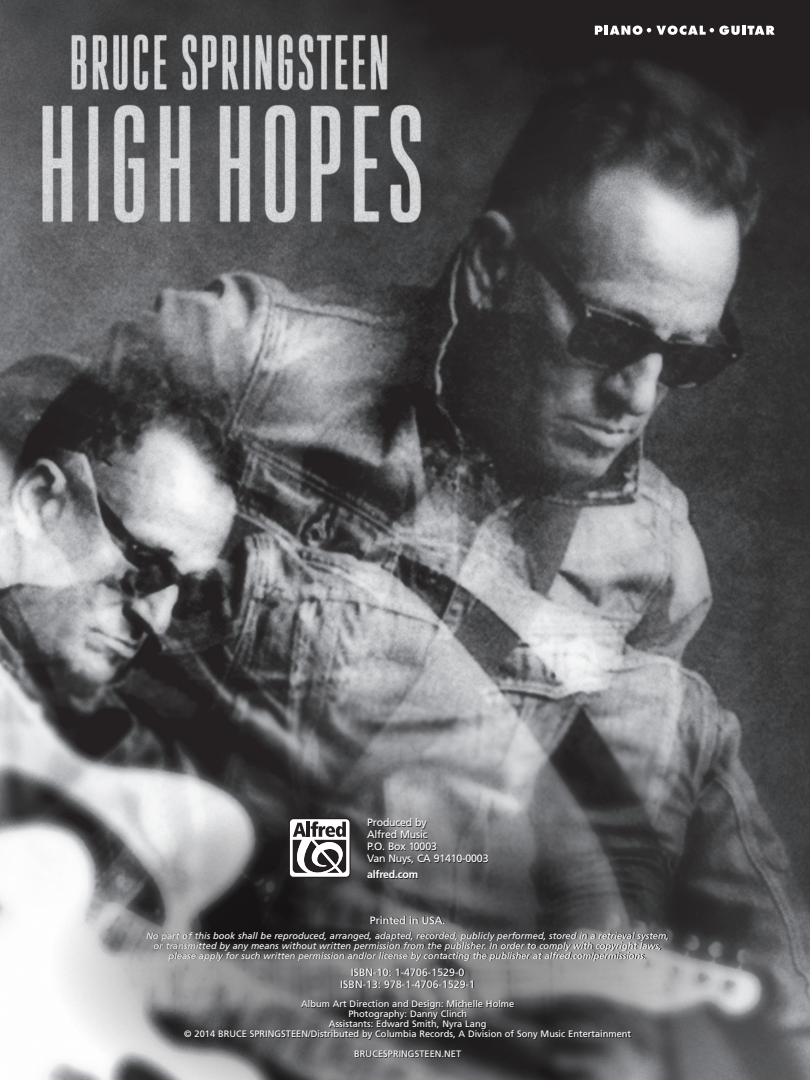
<style>
.page{position:relative;width:810px;height:1080px;background:#fff}
.page>*{position:absolute;margin:0;border:0;box-sizing:border-box;transform-origin:0 0}
.t1{font:10.62px/12px "Frutiger";color:#fff;text-align:center}
.t2{font:10.62px/12px "Frutiger";letter-spacing:-.02em;color:#fff}
.t3{font:700 10.62px "Frutiger";letter-spacing:-.02em;color:#fff}
.t4{font:italic 9.25px/10px "Frutiger";color:#fff;text-align:center}
.t5{font:9.25px/10px "Frutiger";color:#fff;text-align:center}
</style>
<div class="page">
<img style="left:0;top:0;width:810px;height:1080px">
<img style="left:23px;top:25px;width:418px;height:208px">
<svg style="left:39px;top:776px;width:717px;height:304px;background:#7b7b7d"></svg>
<svg style="left:147px;top:916px;width:522px;height:142px;background:#616062"></svg>
<div style="left:289px;top:819px;width:61px;height:58px;background:#fff;border-radius:4px"></div>
<div style="left:289px;top:818px;width:62px;height:60px;border:1px solid #231f20;border-radius:4px"></div>
<svg style="left:293px;top:821px;width:53px;height:52px"></svg>
<svg style="left:595px;top:26px;width:180px;height:9px"></svg>
<p class="t2" style="left:367px;top:816px;width:123px">Produced by<br>Alfred Music<br>P.O. Box 10003<br>Van Nuys, CA 91410-0003</p>
<p class="t3" style="left:367px;top:868px;width:53px">alfred.com</p>
<p class="t1" style="left:370px;top:914px;width:77px">Printed in USA.</p>
<p class="t4" style="left:147px;top:931px;width:524px">No part of this book shall be reproduced, arranged, adapted, recorded, publicly performed, stored in a retrieval system, or transmitted by any means without written permission from the publisher. In order to comply with copyright laws, please apply for such written permission and/or license by contacting the publisher at alfred.com/permissions.</p>
<p class="t1" style="left:340px;top:966px;width:136px">ISBN-10: 1-4706-1529-0<br>ISBN-13: 978-1-4706-1529-1</p>
<p class="t5" style="left:184px;top:999px;width:448px">Album Art Direction and Design: Michelle Holme<br>Photography: Danny Clinch<br>Assistants: Edward Smith, Nyra Lang<br>© 2014 BRUCE SPRINGSTEEN/Distributed by Columbia Records, A Division of Sony Music Entertainment</p>
<p class="t5" style="left:354px;top:1049px;width:108px">BRUCESPRINGSTEEN.NET</p>
</div>
